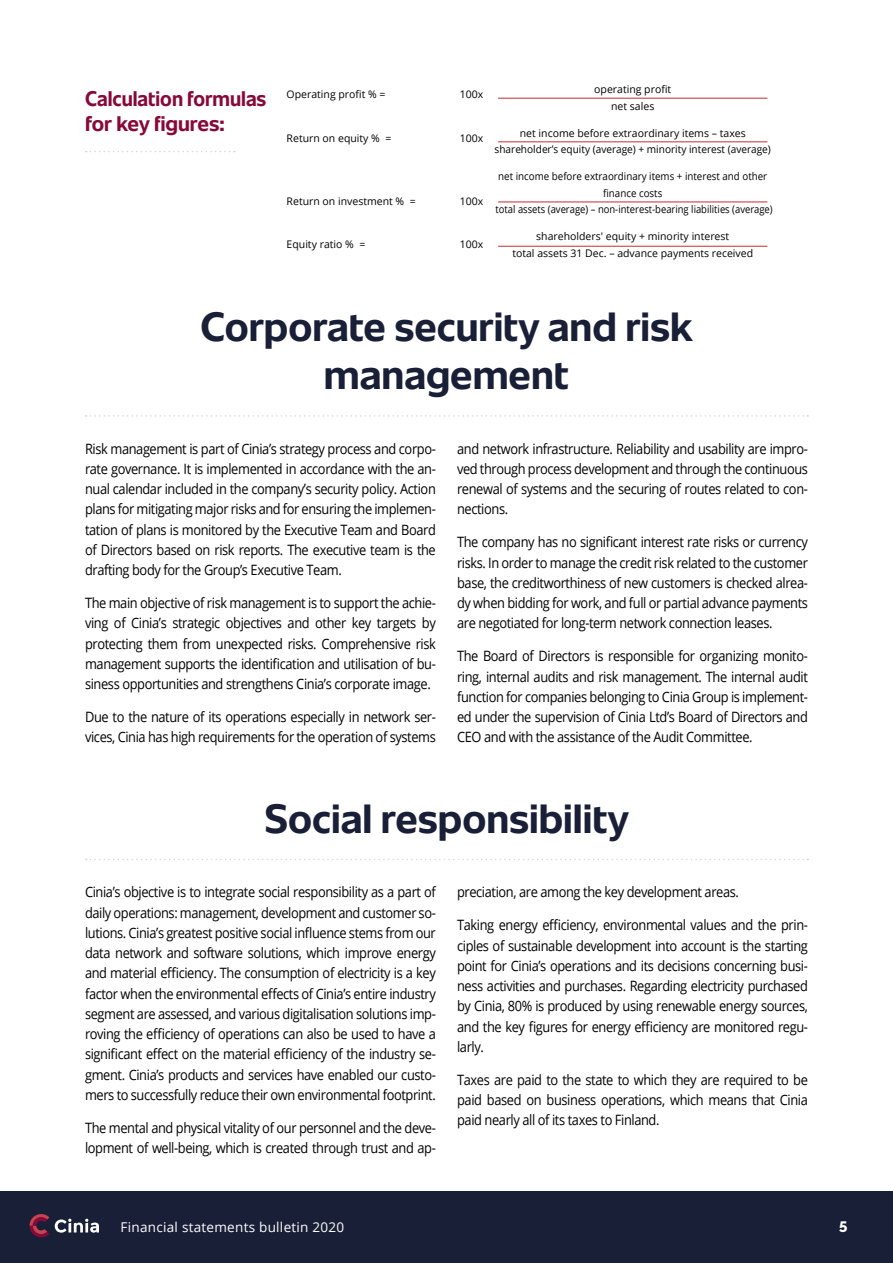
<style>
.page{position:relative;width:893px;height:1263px;background:#fff}
.page>*{position:absolute;margin:0;border:0;box-sizing:border-box;transform-origin:0 0}
.t1{font:700 40.5px/48.6px "Unitext";color:#1a1f38;text-align:center}
.t2{font:700 21px/25.2px "Unitext";color:#87093a;scale:.94 1}
.t3{font:800 15px "Raleway";color:#fff}
.t4{font:14.25px/20.2px "Open Sans";letter-spacing:-.03em;color:#000;text-align:justify;scale:.9 1}
.t5{font:13.5px "Open Sans";letter-spacing:.02em;color:#fff}
.t6{font:10.5px/16.5px "Open Sans";color:#000;text-align:center}
.t7{font:10.5px/16.5px "Open Sans";color:#000;text-align:center;scale:.93 1}
</style>
<div class="page">
<svg style="left:86px;top:151px;width:149px;height:1px"></svg>
<hr style="left:498px;top:98px;width:269px;height:1px;background:#c7444e">
<hr style="left:498px;top:141px;width:269px;height:1px;background:#c7444e">
<hr style="left:498px;top:201px;width:269px;height:1px;background:#c7444e">
<hr style="left:498px;top:246px;width:269px;height:1px;background:#c7444e">
<svg style="left:86px;top:415px;width:722px;height:2px"></svg>
<svg style="left:86px;top:859px;width:722px;height:1px"></svg>
<div style="left:0;top:1191px;width:893px;height:72px;background:#1a1f38"></div>
<svg style="left:55px;top:1219px;width:44px;height:13px"></svg>
<svg style="left:30px;top:1214px;width:19px;height:23px"></svg>
<h2 class="t2" style="left:85px;top:85px;width:194px">Calculation formulas for key figures:</h2>
<p class="t6" style="left:594px;top:81px;width:79px">operating profit net sales</p>
<p class="t6" style="left:287px;top:86px;width:101px">Operating profit % =</p>
<p class="t6" style="left:287px;top:130px;width:106px">Return on equity % =</p>
<p class="t6" style="left:460px;top:86px;width:25px">100x</p>
<p class="t6" style="left:460px;top:129px;width:25px">100x</p>
<p class="t6" style="left:495px;top:124px;width:278px">net income before extraordinary items – taxes shareholder’s equity (average) + minority interest (average)</p>
<p class="t7" style="left:495px;top:168px;width:300px">net income before extraordinary items + interest and other finance costs<br>total assets (average) – non-interest-bearing liabilities (average)</p>
<p class="t6" style="left:512px;top:228px;width:242px">shareholders' equity + minority interest<br>total assets 31 Dec. – advance payments received</p>
<p class="t6" style="left:287px;top:192px;width:131px">Return on investment % =</p>
<p class="t6" style="left:287px;top:236px;width:80px">Equity ratio % =</p>
<p class="t6" style="left:460px;top:192px;width:25px">100x</p>
<p class="t6" style="left:460px;top:236px;width:25px">100x</p>
<h1 class="t1" style="left:200px;top:300px;width:494px">Corporate security and risk management</h1>
<p class="t4" style="left:85px;top:438px;width:391px">Risk management is part of Cinia’s strategy process and corpo&shy;rate governance. It is implemented in accordance with the an&shy;nual calendar included in the company’s security policy. Action plans for mitigating major risks and for ensuring the implemen&shy;tation of plans is monitored by the Executive Team and Board of Directors based on risk reports. The executive team is the drafting body for the Group’s Executive Team.</p>
<p class="t4" style="left:85px;top:592px;width:391px">The main objective of risk management is to support the achie&shy;ving of Cinia’s strategic objectives and other key targets by protecting them from unexpected risks. Comprehensive risk management supports the identification and utilisation of bu&shy;siness opportunities and strengthens Cinia’s corporate image.</p>
<p class="t4" style="left:85px;top:706px;width:391px">Due to the nature of its operations especially in network ser&shy;vices, Cinia has high requirements for the operation of systems</p>
<p class="t4" style="left:457px;top:438px;width:391px">and network infrastructure. Reliability and usability are impro&shy;ved through process development and through the continuous renewal of systems and the securing of routes related to con&shy;nections.</p>
<p class="t4" style="left:457px;top:532px;width:391px">The company has no significant interest rate risks or currency risks. In order to manage the credit risk related to the customer base, the creditworthiness of new customers is checked alrea&shy;dy when bidding for work, and full or partial advance payments are negotiated for long-term network connection leases.</p>
<p class="t4" style="left:457px;top:646px;width:391px">The Board of Directors is responsible for organizing monito&shy;ring, internal audits and risk management. The internal audit function for companies belonging to Cinia Group is implement&shy;ed under the supervision of Cinia Ltd’s Board of Directors and CEO and with the assistance of the Audit Committee.</p>
<h1 class="t1" style="left:265px;top:792px;width:365px">Social responsibility</h1>
<p class="t4" style="left:85px;top:882px;width:391px">Cinia’s objective is to integrate social responsibility as a part of daily operations: management, development and customer so&shy;lutions. Cinia’s greatest positive social influence stems from our data network and software solutions, which improve energy and material efficiency. The consumption of electricity is a key factor when the environmental effects of Cinia’s entire industry segment are assessed, and various digitalisation solutions imp&shy;roving the efficiency of operations can also be used to have a significant effect on the material efficiency of the industry se&shy;gment. Cinia’s products and services have enabled our custo&shy;mers to successfully reduce their own environmental footprint.</p>
<p class="t4" style="left:85px;top:1117px;width:391px">The mental and physical vitality of our personnel and the deve&shy;lopment of well-being, which is created through trust and ap-</p>
<p class="t4" style="left:457px;top:882px;width:315px">preciation, are among the key development areas.</p>
<p class="t4" style="left:457px;top:915px;width:391px">Taking energy efficiency, environmental values and the prin&shy;ciples of sustainable development into account is the starting point for Cinia’s operations and its decisions concerning busi&shy;ness activities and purchases. Regarding electricity purchased by Cinia, 80% is produced by using renewable energy sources, and the key figures for energy efficiency are monitored regu&shy;larly.</p>
<p class="t4" style="left:457px;top:1069px;width:391px">Taxes are paid to the state to which they are required to be paid based on business operations, which means that Cinia paid nearly all of its taxes to Finland.</p>
<p class="t5" style="left:121px;top:1218px;width:225px">Financial statements bulletin 2020</p>
<p class="t3" style="left:839px;top:1216px;width:10px">5</p>
</div>
